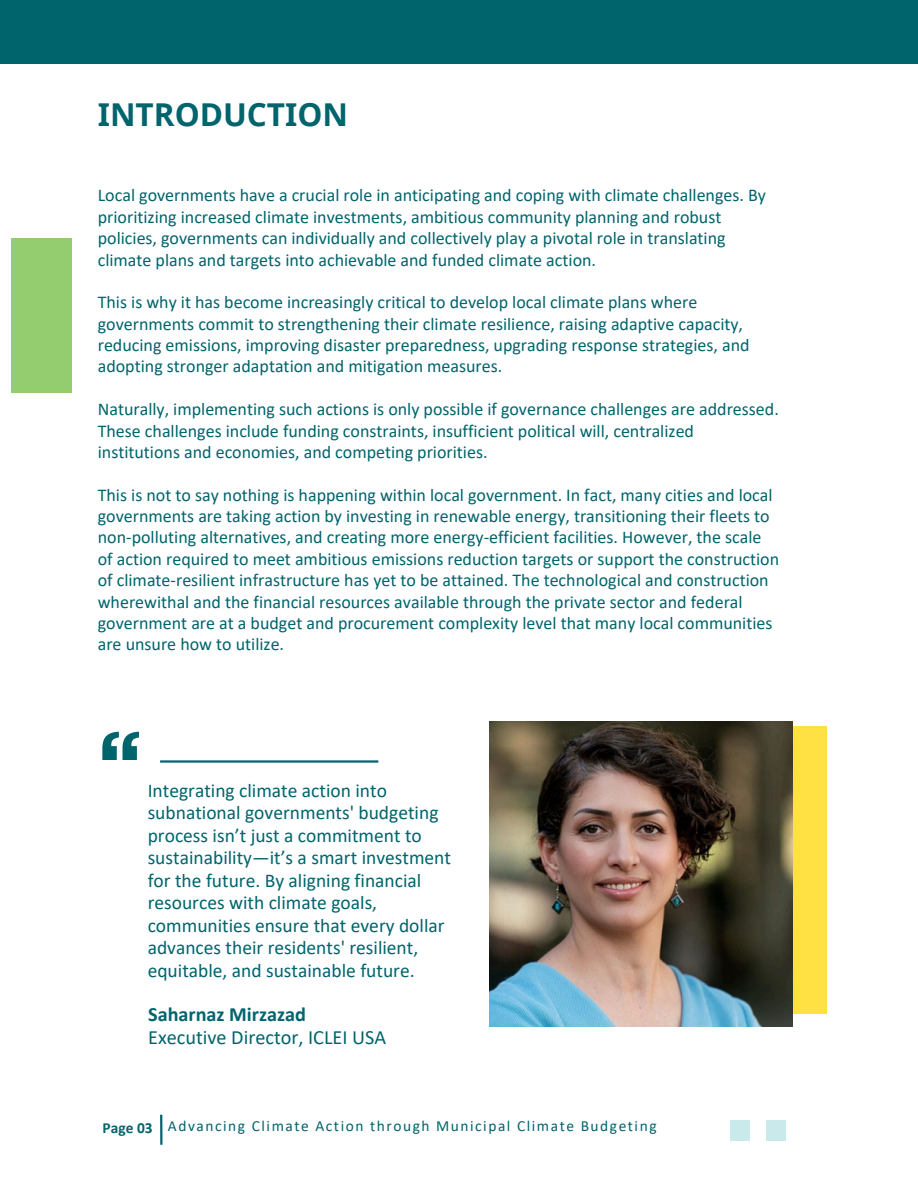
<style>
.page{position:relative;width:918px;height:1188px;background:#fff}
.page>*{position:absolute;margin:0;border:0;box-sizing:border-box;transform-origin:0 0}
.t1{font:700 31.5px "Noto Sans";color:#00646c}
.t2{font:20.25px "Calibri";color:#00646c}
.t3{font:700 20.25px "Calibri";color:#00646c}
.t4{font:19.5px/22.5px "Calibri";color:#00646c}
.t5{font:18px/21.3px "Calibri";color:#00646c}
.t6{font:15.45px "Calibri";letter-spacing:.1em;color:#00646c}
.t7{font:700 15.45px "Calibri";color:#00646c}
</style>
<div class="page">
<hr style="left:160px;top:1115px;width:3px;height:30px;background:#00646c">
<div style="left:731px;top:1121px;width:19px;height:20px;background:#c9e9eb"></div>
<div style="left:766px;top:1121px;width:19px;height:20px;background:#c9e9eb"></div>
<div style="left:650px;top:726px;width:176px;height:288px;background:#ffe144"></div>
<svg style="left:102px;top:732px;width:37px;height:28px"></svg>
<hr style="left:160px;top:760px;width:218px;height:3px;background:#00646c">
<div style="left:11px;top:238px;width:60px;height:155px;background:#93cd70"></div>
<img style="left:490px;top:721px;width:302px;height:305px">
<div style="left:0;top:0;width:918px;height:64px;background:#00646c"></div>
<h3 class="t1" style="left:98px;top:93px;width:252px">INTRODUCTION</h3>
<h4 class="t5" style="left:98px;top:186px;width:670px">Local governments have a crucial role in anticipating and coping with climate challenges. By prioritizing increased climate investments, ambitious community planning and robust policies, governments can individually and collectively play a pivotal role in translating climate plans and targets into achievable and funded climate action.</h4>
<h4 class="t5" style="left:98px;top:293px;width:653px">This is why it has become increasingly critical to develop local climate plans where governments commit to strengthening their climate resilience, raising adaptive capacity, reducing emissions, improving disaster preparedness, upgrading response strategies, and adopting stronger adaptation and mitigation measures.</h4>
<p class="t5" style="left:98px;top:400px;width:683px">Naturally, implementing such actions is only possible if governance challenges are addressed.<br>These challenges include funding constraints, insufficient political will, centralized institutions and economies, and competing priorities.</p>
<p class="t5" style="left:98px;top:485px;width:683px">This is not to say nothing is happening within local government. In fact, many cities and local governments are taking action by investing in renewable energy, transitioning their fleets to non-polluting alternatives, and creating more energy-efficient facilities. However, the scale of action required to meet ambitious emissions reduction targets or support the construction of climate-resilient infrastructure has yet to be attained. The technological and construction wherewithal and the financial resources available through the private sector and federal government are at a budget and procurement complexity level that many local communities are unsure how to utilize.</p>
<h4 class="t4" style="left:148px;top:781px;width:305px">Integrating climate action into subnational governments' budgeting process isn’t just a commitment to sustainability—it’s a smart investment for the future. By aligning financial resources with climate goals, communities ensure that every dollar advances their residents' resilient, equitable, and sustainable future.</h4>
<h3 class="t3" style="left:148px;top:1006px;width:159px">Saharnaz Mirzazad</h3>
<h2 class="t2" style="left:148px;top:1029px;width:239px">Executive Director, ICLEI USA</h2>
<h1 class="t7" style="left:103px;top:1121px;width:51px">Page 03</h1>
<h4 class="t6" style="left:168px;top:1120px;width:490px">Advancing Climate Action through Municipal Climate Budgeting</h4>
</div>
